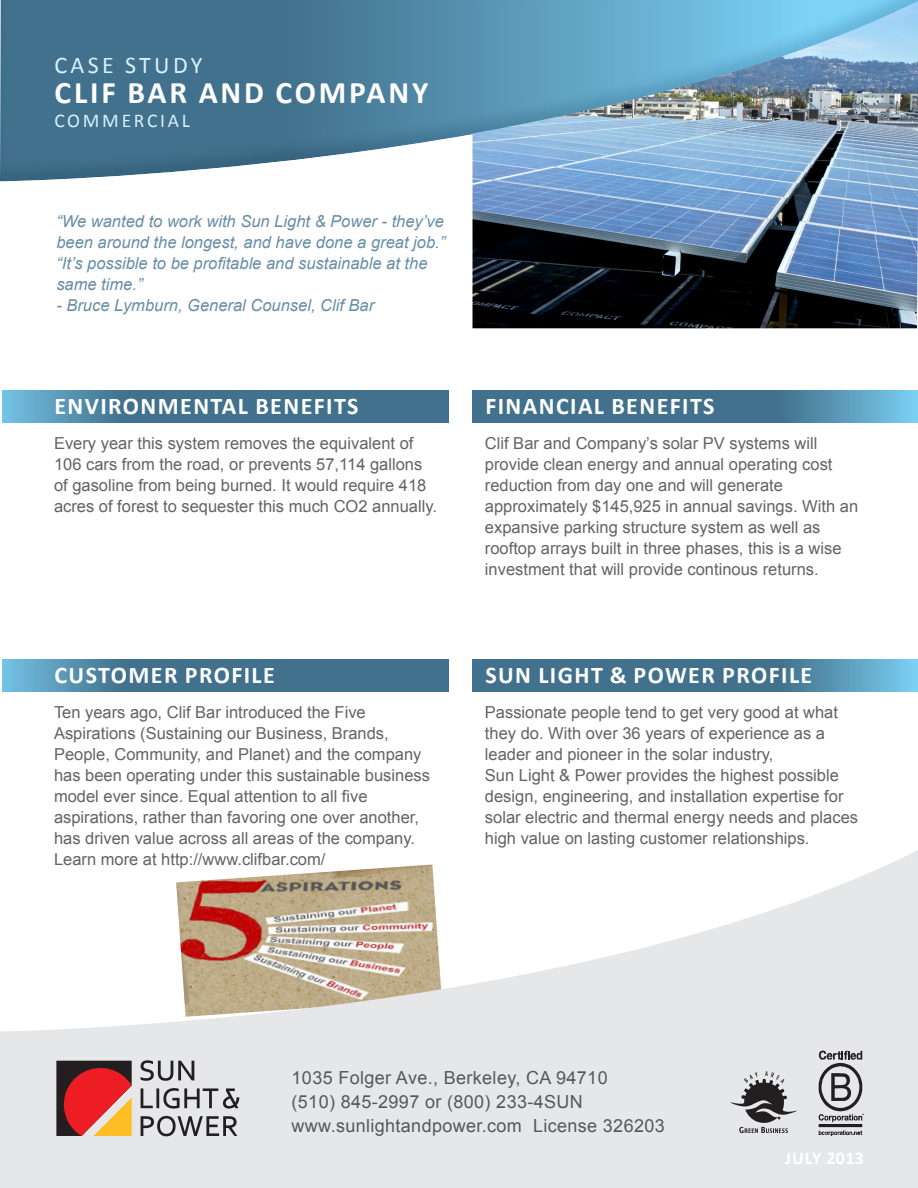
<style>
.page{position:relative;width:918px;height:1188px;background:#fff}
.page>*{position:absolute;margin:0;border:0;box-sizing:border-box;transform-origin:0 0}
.t1{font:700 31.5px "Calibri";letter-spacing:.09em;color:#fff}
.t2{font:700 24px "Calibri";letter-spacing:.06em;color:#fff}
.t3{font:24px "Calibri";letter-spacing:.14em;color:#d7f0fb}
.t4{font:19.5px "Calibri";letter-spacing:.14em;color:#d7f0fb}
.t5{font:18px "Arial";letter-spacing:.02em;color:#57585a}
.t6{font:700 18px "Calibri";letter-spacing:.02em;color:#fff}
.t7{font:16.5px/21px "Arial";color:#636366}
.t8{font:italic 16.5px/21px "Arial";color:#678ea7}
</style>
<div class="page">
<svg style="left:0;top:850px;width:918px;height:338px;fill:#e6e7e9"></svg>
<div style="left:0;top:0;width:918px;height:182px;background:#41718c;opacity:.25"></div>
<svg style="left:472px;top:390px;width:446px;height:33px;background:#4a7f9c"></svg>
<svg style="left:3px;top:390px;width:445px;height:33px;background:#477b97"></svg>
<svg style="left:472px;top:659px;width:446px;height:32px;background:#4a7f9c"></svg>
<svg style="left:3px;top:659px;width:445px;height:32px;background:#477b97"></svg>
<svg style="left:141px;top:1060px;width:53px;height:21px"></svg>
<svg style="left:141px;top:1116px;width:96px;height:20px;background:#9d9c9e"></svg>
<svg style="left:141px;top:1088px;width:98px;height:21px;background:#a9a9aa"></svg>
<svg style="left:56px;top:1061px;width:76px;height:75px;background:#b34635"></svg>
<svg style="left:731px;top:1071px;width:66px;height:62px;background:#a2a1a2"></svg>
<img style="left:472px;top:1px;width:446px;height:327px">
<svg style="left:819px;top:1050px;width:45px;height:86px;background:#a4a4a5"></svg>
<p class="t3" style="left:54px;top:50px;width:149px">CASE STUDY</p>
<p class="t1" style="left:55px;top:73px;width:375px">CLIF BAR AND COMPANY</p>
<p class="t4" style="left:54px;top:108px;width:137px">COMMERCIAL</p>
<p class="t8" style="left:56px;top:211px;width:390px">“We wanted to work with Sun Light &amp; Power - they’ve been around the longest, and have done a great job.”</p>
<p class="t8" style="left:56px;top:253px;width:373px">“It’s possible to be profitable and sustainable at the same time.”</p>
<p class="t8" style="left:56px;top:295px;width:319px">- Bruce Lymburn, General Counsel, Clif Bar</p>
<p class="t2" style="left:54px;top:391px;width:306px">ENVIRONMENTAL BENEFITS</p>
<p class="t7" style="left:54px;top:433px;width:385px">Every year this system removes the equivalent of 106 cars from the road, or prevents 57,114 gallons of gasoline from being burned. It would require 418 acres of forest to sequester this much CO2 annually.</p>
<p class="t2" style="left:54px;top:660px;width:222px">CUSTOMER PROFILE</p>
<p class="t7" style="left:54px;top:702px;width:313px">Ten years ago, Clif Bar introduced the Five</p>
<p class="t7" style="left:54px;top:723px;width:378px">Aspirations (Sustaining our Business, Brands, People, Community, and Planet) and the company has been operating under this sustainable business model ever since. Equal attention to all five</p>
<p class="t7" style="left:54px;top:807px;width:367px">aspirations, rather than favoring one over another, has driven value across all areas of the company.</p>
<p class="t7" style="left:54px;top:849px;width:273px">Learn more at http://www.clifbar.com/</p>
<p class="t2" style="left:485px;top:391px;width:231px">FINANCIAL BENEFITS</p>
<p class="t7" style="left:485px;top:433px;width:334px">Clif Bar and Company’s solar PV systems will</p>
<p class="t7" style="left:485px;top:454px;width:349px">provide clean energy and annual operating cost</p>
<p class="t7" style="left:485px;top:475px;width:300px">reduction from day one and will generate</p>
<p class="t7" style="left:485px;top:496px;width:375px">approximately $145,925 in annual savings. With an expansive parking structure system as well as</p>
<p class="t7" style="left:485px;top:538px;width:358px">rooftop arrays built in three phases, this is a wise investment that will provide continous returns.</p>
<p class="t2" style="left:485px;top:660px;width:328px">SUN LIGHT &amp; POWER PROFILE</p>
<p class="t7" style="left:485px;top:702px;width:355px">Passionate people tend to get very good at what they do. With over 36 years of experience as a leader and pioneer in the solar industry,</p>
<p class="t7" style="left:485px;top:765px;width:356px">Sun Light &amp; Power provides the highest possible</p>
<p class="t7" style="left:485px;top:786px;width:375px">design, engineering, and installation expertise for solar electric and thermal energy needs and places high value on lasting customer relationships.</p>
<p class="t5" style="left:292px;top:1066px;width:318px">1035 Folger Ave., Berkeley, CA 94710</p>
<p class="t5" style="left:292px;top:1090px;width:293px">(510) 845-2997 or (800) 233-4SUN</p>
<p class="t5" style="left:292px;top:1114px;width:375px">www.sunlightandpower.com License 326203</p>
<p class="t6" style="left:785px;top:1147px;width:80px">JULY 2013</p>
</div>
